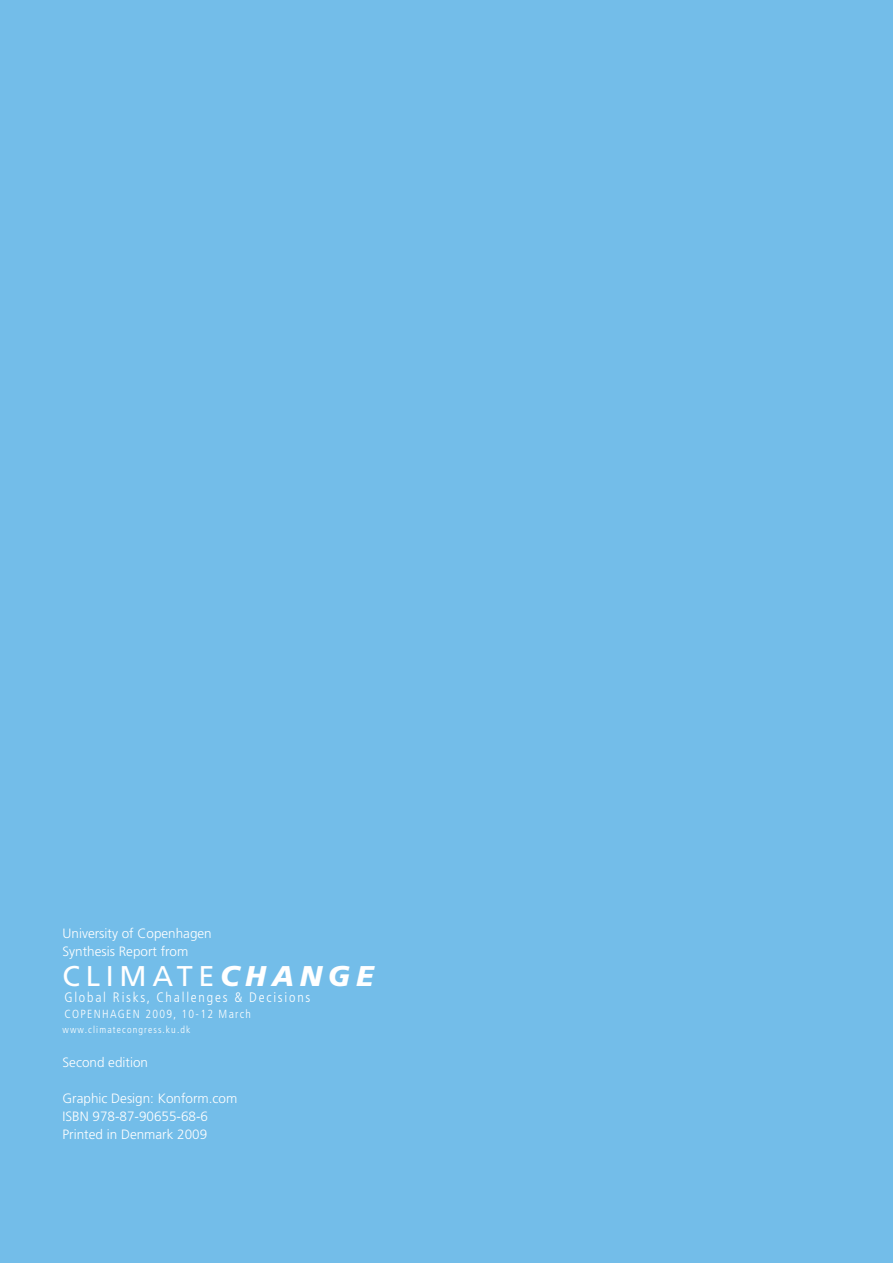
<style>
.page{position:relative;width:893px;height:1263px;background:#73bde9}
.page>*{position:absolute;margin:0;border:0;box-sizing:border-box;transform-origin:0 0}
.t1{font:28.5px "Frutiger";letter-spacing:.2em;color:#fff}
.t2{font:300 condensed 13.8px "Frutiger";letter-spacing:.13em;color:#fff}
.t3{font:300 13.5px/18.1px "Frutiger";color:#fff}
.t4{font:300 condensed 11.7px "Frutiger";letter-spacing:.115em;color:#fff}
.t5{font:300 condensed 9.9px "Frutiger";letter-spacing:.115em;color:#fff}
.s1{font-weight:900;font-style:italic}
</style>
<div class="page">
<p class="t3" style="left:63px;top:924px;width:151px">University of Copenhagen<br>Synthesis Report from</p>
<h1 class="t1" style="left:63px;top:960px;width:313px">CLIMATE<span class="s1">CHANGE</span></h1>
<p class="t2" style="left:64px;top:989px;width:248px">Global Risks, Challenges &amp; Decisions</p>
<p class="t4" style="left:64px;top:1007px;width:188px">COPENHAGEN 2009, 10-12 March</p>
<p class="t5" style="left:63px;top:1024px;width:129px">www.climatecongress.ku.dk</p>
<p class="t3" style="left:63px;top:1053px;width:87px">Second edition</p>
<p class="t3" style="left:63px;top:1089px;width:176px">Graphic Design: Konform.com<br>ISBN 978-87-90655-68-6<br>Printed in Denmark 2009</p>
</div>
